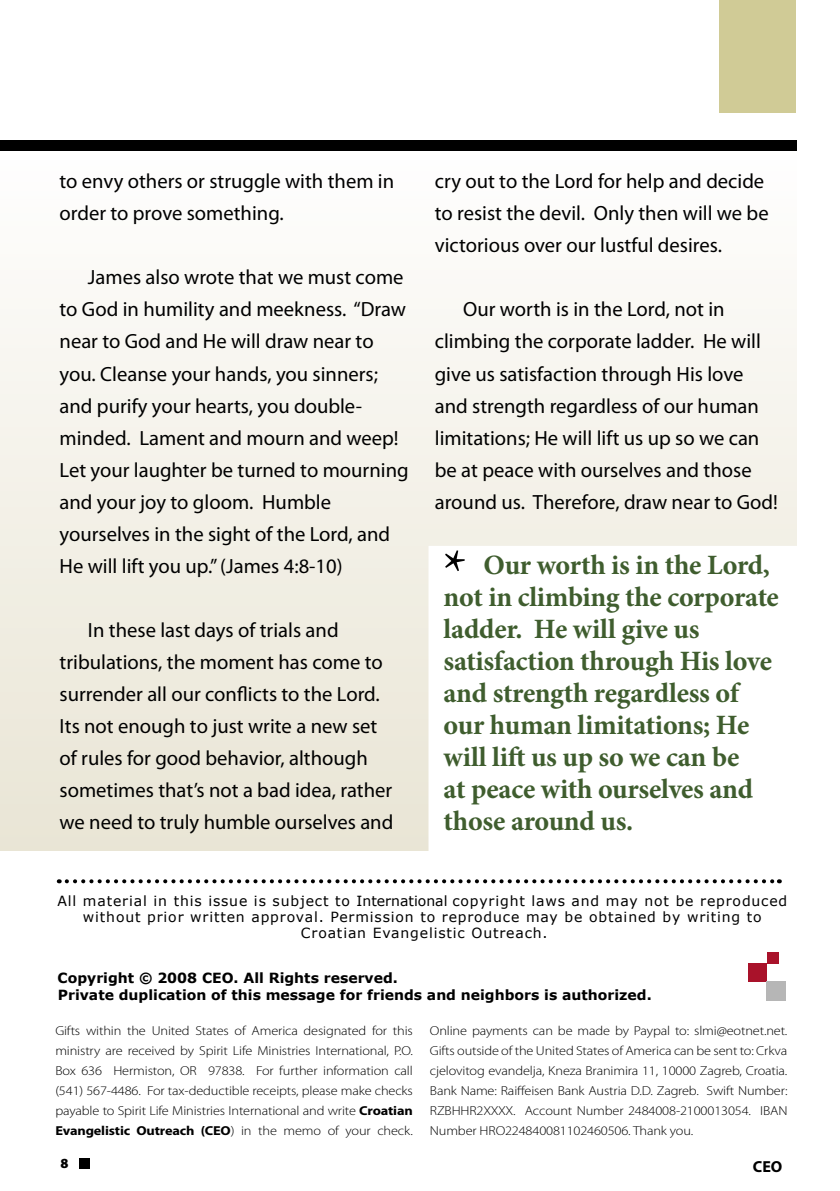
<style>
.page{position:relative;width:840px;height:1191px;background:#fff}
.page>*{position:absolute;margin:0;border:0;box-sizing:border-box;transform-origin:0 0}
.t1{font:700 28px/32px "Minion Pro";letter-spacing:-.01em;color:#3f5d2e}
.t2{font:20.6px/32px "Myriad Pro";color:#000}
.Body_Text_2{font:700 16px "Myriad Pro";color:#000}
.t3{font:14px/16px "Verdana";letter-spacing:.06em;color:#000;text-align:center}
.t4{font:700 14px "Verdana";color:#000}
.t5{font:900 14px "Myriad Pro";color:#000}
.Body_Text_2-2{font:300 13px/20px "Myriad Pro";letter-spacing:-.01em;color:#000;text-align:justify;scale:1.1 1}
.s1{font-weight:700}
</style>
<div class="page">
<div style="left:0;top:149px;width:795px;height:701px;background:linear-gradient(to bottom,#fefefd,#e9e5d4)"></div>
<div style="left:719px;top:0;width:76px;height:112px;background:#d0cb96"></div>
<div style="left:0;top:140px;width:796px;height:11px;background:#000"></div>
<div style="left:79px;top:1158px;width:10px;height:10px;background:#000"></div>
<svg style="left:428px;top:546px;width:367px;height:305px"></svg>
<svg style="left:445px;top:550px;width:19px;height:21px"></svg>
<div style="left:766px;top:952px;width:11px;height:11px;background:#a9122a"></div>
<div style="left:747px;top:963px;width:18px;height:19px;background:#a9122a"></div>
<div style="left:765px;top:981px;width:20px;height:20px;background:#b6b6b6"></div>
<svg style="left:67px;top:879px;width:712px;height:4px"></svg>
<p class="t2" style="left:60px;top:166px;width:336px">to envy others or struggle with them in order to prove something.</p>
<p class="t2" style="left:60px;top:262px;width:350px;text-indent:28px">James also wrote that we must come to God in humility and meekness. “Draw near to God and He will draw near to you. Cleanse your hands, you sinners; and purify your hearts, you double&shy;minded. Lament and mourn and weep!<br>Let your laughter be turned to mourning and your joy to gloom. Humble yourselves in the sight of the Lord, and He will lift you up.” (James 4:8-10)</p>
<p class="t2" style="left:60px;top:614px;width:335px;text-indent:28px">In these last days of trials and tribulations, the moment has come to surrender all our conflicts to the Lord.<br>Its not enough to just write a new set of rules for good behavior, although sometimes that’s not a bad idea, rather we need to truly humble ourselves and</p>
<p class="t2" style="left:434px;top:166px;width:335px">cry out to the Lord for help and decide to resist the devil. Only then will we be victorious over our lustful desires.</p>
<p class="t2" style="left:434px;top:294px;width:344px;text-indent:28px">Our worth is in the Lord, not in climbing the corporate ladder. He will give us satisfaction through His love and strength regardless of our human limitations; He will lift us up so we can be at peace with ourselves and those around us. Therefore, draw near to God!</p>
<p class="t1" style="left:443px;top:550px;width:336px;text-indent:40px">Our worth is in the Lord, not in climbing the corporate ladder. He will give us satisfaction through His love and strength regardless of our human limitations; He will lift us up so we can be<br>at peace with ourselves and those around us.</p>
<p class="t3" style="left:57px;top:892px;width:731px">All material in this issue is subject to International copyright laws and may not be reproduced without prior written approval. Permission to reproduce may be obtained by writing to<br>Croatian Evangelistic Outreach.</p>
<p class="t4" style="left:58px;top:969px;width:341px">Copyright © 2008 CEO. All Rights reserved.</p>
<p class="t4" style="left:58px;top:986px;width:595px">Private duplication of this message for friends and neighbors is authorized.</p>
<p class="Body_Text_2-2" style="left:55px;top:1021px;width:326px">Gifts within the United States of America designated for this ministry are received by Spirit Life Ministries International, P.O.<br>Box 636 Hermiston, OR 97838. For further information call (541) 567-4486. For tax-deductible receipts, please make checks payable to Spirit Life Ministries International and write <span class="s1">Croatian Evangelistic Outreach (CEO</span>) in the memo of your check.</p>
<p class="Body_Text_2-2" style="left:429px;top:1021px;width:326px">Online payments can be made by Paypal to: slmi@eotnet.net.<br>Gifts outside of the United States of America can be sent to: Crkva cjelovitog evandelja, Kneza Branimira 11, 10000 Zagreb, Croatia.<br>Bank Name: Raiffeisen Bank Austria D.D. Zagreb. Swift Number:<br>RZBHHR2XXXX. Account Number 2484008-2100013054. IBAN Number HRO224840081102460506. Thank you.</p>
<p class="t5" style="left:60px;top:1155px;width:10px">8</p>
<p class="Body_Text_2" style="left:752px;top:1157px;width:31px">CEO</p>
</div>
